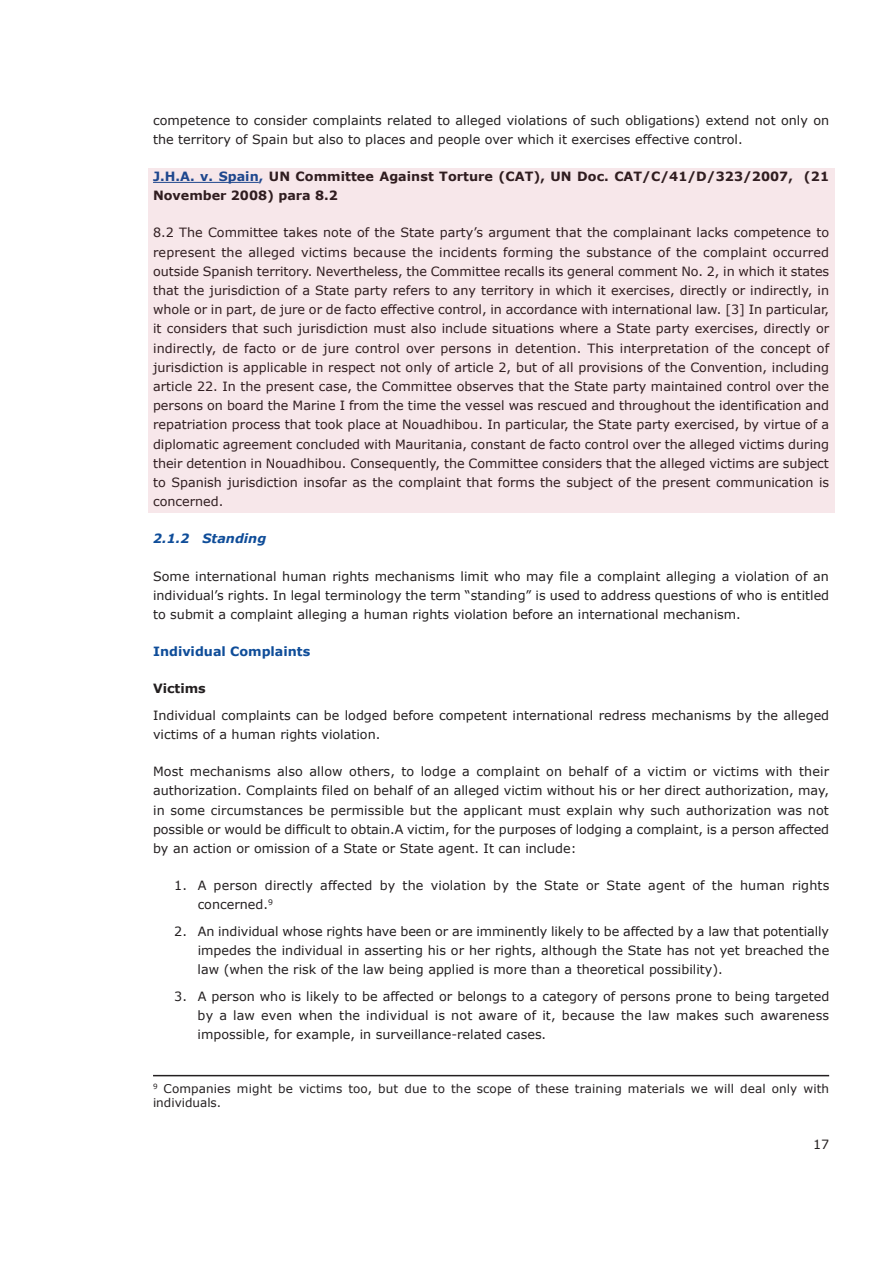
<style>
.page{position:relative;width:893px;height:1263px;background:#fff}
.page>*{position:absolute;margin:0;border:0;box-sizing:border-box;transform-origin:0 0}
.t1{font:12.75px/19.2px "Verdana";color:#231f20;text-align:justify}
.t2{font:700 12.75px/19.2px "Verdana";letter-spacing:.005em;color:#231f20}
.t3{font:700 12.75px "Verdana";color:#0f4d99}
.t4{font:italic 700 12.75px "Verdana";color:#0f4d99}
.t5{font:12px/14.4px "Verdana";letter-spacing:.01em;color:#231f20}
.s1{color:#0f4d99}
</style>
<div class="page">
<hr style="left:153px;top:1075px;width:676px;height:1px;background:#231f20">
<div style="left:149px;top:168px;width:686px;height:344px;background:#f7e7ea"></div>
<p class="t1" style="left:153px;top:110px;width:678px">competence to consider complaints related to alleged violations of such obligations) extend not only on the territory of Spain but also to places and people over which it exercises effective control.</p>
<p class="t2" style="left:153px;top:166px;width:678px"><span class="s1">J.H.A. v. Spain,</span> UN Committee Against Torture (CAT), UN Doc. CAT/C/41/D/323/2007, (21<br>November 2008) para 8.2</p>
<p class="t1" style="left:153px;top:223px;width:678px">8.2 The Committee takes note of the State party’s argument that the complainant lacks competence to represent the alleged victims because the incidents forming the substance of the complaint occurred outside Spanish territory. Nevertheless, the Committee recalls its general comment No. 2, in which it states that the jurisdiction of a State party refers to any territory in which it exercises, directly or indirectly, in whole or in part, de jure or de facto effective control, in accordance with international law. [3] In particular, it considers that such jurisdiction must also include situations where a State party exercises, directly or indirectly, de facto or de jure control over persons in detention. This interpretation of the concept of jurisdiction is applicable in respect not only of article 2, but of all provisions of the Convention, including article 22. In the present case, the Committee observes that the State party maintained control over the persons on board the Marine I from the time the vessel was rescued and throughout the identification and repatriation process that took place at Nouadhibou. In particular, the State party exercised, by virtue of a diplomatic agreement concluded with Mauritania, constant de facto control over the alleged victims during their detention in Nouadhibou. Consequently, the Committee considers that the alleged victims are subject to Spanish jurisdiction insofar as the complaint that forms the subject of the present communication is concerned.</p>
<p class="t4" style="left:153px;top:530px;width:115px">2.1.2 Standing</p>
<p class="t1" style="left:153px;top:566px;width:678px">Some international human rights mechanisms limit who may file a complaint alleging a violation of an individual’s rights. In legal terminology the term “standing” is used to address questions of who is entitled to submit a complaint alleging a human rights violation before an international mechanism.</p>
<p class="t3" style="left:153px;top:643px;width:159px">Individual Complaints</p>
<p class="t2" style="left:153px;top:679px;width:54px">Victims</p>
<p class="t1" style="left:153px;top:705px;width:678px">Individual complaints can be lodged before competent international redress mechanisms by the alleged victims of a human rights violation.</p>
<p class="t1" style="left:153px;top:761px;width:678px">Most mechanisms also allow others, to lodge a complaint on behalf of a victim or victims with their authorization. Complaints filed on behalf of an alleged victim without his or her direct authorization, may, in some circumstances be permissible but the applicant must explain why such authorization was not possible or would be difficult to obtain.A victim, for the purposes of lodging a complaint, is a person affected by an action or omission of a State or State agent. It can include:</p>
<p class="t1" style="left:198px;top:875px;width:633px;text-indent:-23px">1. A person directly affected by the violation by the State or State agent of the human rights concerned.<sup>9</sup></p>
<p class="t1" style="left:198px;top:921px;width:633px;text-indent:-23px">2. An individual whose rights have been or are imminently likely to be affected by a law that potentially impedes the individual in asserting his or her rights, although the State has not yet breached the law (when the risk of the law being applied is more than a theoretical possibility).</p>
<p class="t1" style="left:198px;top:986px;width:633px;text-indent:-23px">3. A person who is likely to be affected or belongs to a category of persons prone to being targeted by a law even when the individual is not aware of it, because the law makes such awareness impossible, for example, in surveillance-related cases.</p>
<p class="t5" style="left:153px;top:1081px;width:678px"><sup>9</sup> Companies might be victims too, but due to the scope of these training materials we will deal only with individuals.</p>
<p class="t1" style="left:813px;top:1134px;width:18px">17</p>
</div>
